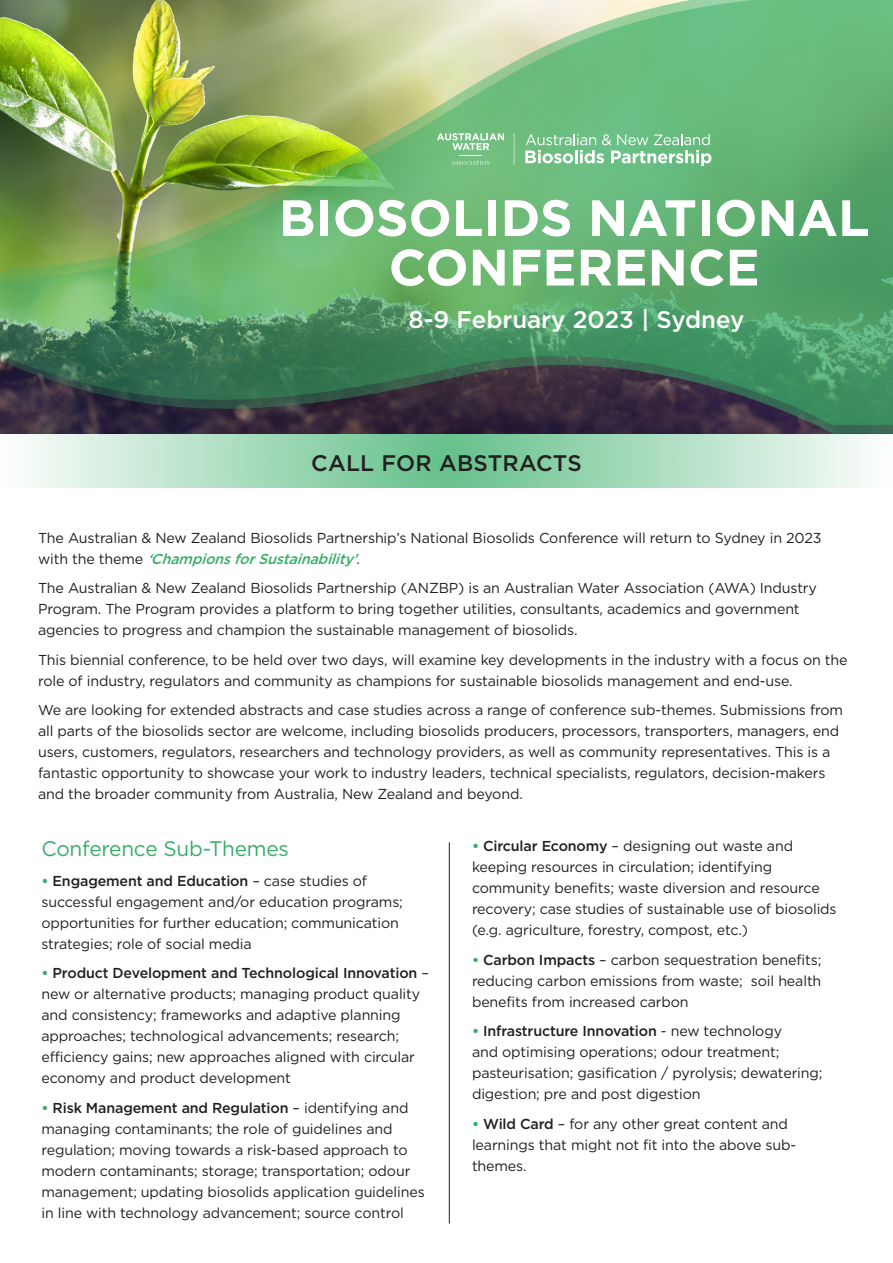
<style>
.page{position:relative;width:893px;height:1263px;background:#fff}
.page>*{position:absolute;margin:0;border:0;box-sizing:border-box;transform-origin:0 0}
.t1{font:700 51px/49.5px "Gotham";color:#fff;text-align:center}
.t2{font:500 24px "Gotham";color:#fff}
.t3{font:500 22.5px "Gotham";letter-spacing:.01em;color:#231f20}
.Main_Body{font:21px "Gotham";letter-spacing:-.01em;color:#37ae68}
.Main_Body-2{font:14.4px/21px "Gotham";letter-spacing:-.01em;color:#231f20}
.s1{font-weight:500;font-style:italic;color:#37ae68}
.s2{font-weight:700;color:#37ae68}
.s3{font-weight:500}
</style>
<div class="page">
<svg style="left:27px;top:434px;width:840px;height:54px;background:#acddc0"></svg>
<img style="left:0;top:0;width:893px;height:434px">
<svg style="left:437px;top:133px;width:67px;height:17px"></svg>
<svg style="left:451px;top:156px;width:39px;height:9px"></svg>
<svg style="left:525px;top:134px;width:186px;height:32px"></svg>
<svg style="left:514px;top:133px;width:1px;height:32px"></svg>
<hr style="left:449px;top:843px;width:1px;height:380px;background:#231f20">
<p class="t1" style="left:279px;top:193px;width:592px">BIOSOLIDS NATIONAL<br>CONFERENCE</p>
<p class="t2" style="left:409px;top:304px;width:337px">8-9 February 2023 | Sydney</p>
<p class="t3" style="left:311px;top:449px;width:272px">CALL FOR ABSTRACTS</p>
<p class="Main_Body-2" style="left:38px;top:527px;width:785px">The Australian &amp; New Zealand Biosolids Partnership’s National Biosolids Conference will return to Sydney in 2023 w i t h t h e t h e m e <span class="s1">‘ChampionsforSustainability’</span>.</p>
<p class="Main_Body-2" style="left:38px;top:577px;width:780px">The Australian &amp; New Zealand Biosolids Partnership (ANZBP) is an Australian Water Association (AWA) Industry<br>Program. The Program provides a platform to bring together utilities, consultants, academics and government agencies to progress and champion the sustainable management of biosolids.</p>
<p class="Main_Body-2" style="left:38px;top:649px;width:811px">This biennial conference, to be held over two days, will examine key developments in the industry with a focus on the role of industry, regulators and community as champions for sustainable biosolids management and end-use.</p>
<p class="Main_Body-2" style="left:38px;top:699px;width:806px">We are looking for extended abstracts and case studies across a range of conference sub-themes. Submissions from all parts of the biosolids sector are welcome, including biosolids producers, processors, transporters, managers, end users, customers, regulators, researchers and technology providers, as well as community representatives. This is a fantastic opportunity to showcase your work to industry leaders, technical specialists, regulators, decision-makers and the broader community from Australia, New Zealand and beyond.</p>
<p class="Main_Body" style="left:41px;top:835px;width:249px">Conference Sub-Themes</p>
<p class="Main_Body-2" style="left:41px;top:870px;width:363px"><span class="s2">•</span> <span class="s3">Engagement and Education</span> – case studies of successful engagement and/or education programs; opportunities for further education; communication strategies; role of social media</p>
<p class="Main_Body-2" style="left:41px;top:962px;width:389px"><span class="s2">•</span> <span class="s3">Product Development and Technological Innovation</span> – new or alternative products; managing product quality and consistency; frameworks and adaptive planning approaches; technological advancements; research; efficiency gains; new approaches aligned with circular economy and product development</p>
<p class="Main_Body-2" style="left:41px;top:1097px;width:385px"><span class="s2">•</span> <span class="s3">Risk Management and Regulation</span> – identifying and managing contaminants; the role of guidelines and regulation; moving towards a risk-based approach to modern contaminants; storage; transportation; odour management; updating biosolids application guidelines in line with technology advancement; source control</p>
<p class="Main_Body-2" style="left:472px;top:835px;width:366px"><span class="s2">•</span> <span class="s3">Circular Economy</span> – designing out waste and keeping resources in circulation; identifying community benefits; waste diversion and resource recovery; case studies of sustainable use of biosolids (e.g. agriculture, forestry, compost, etc.)</p>
<p class="Main_Body-2" style="left:472px;top:949px;width:351px;text-align:justify"><span class="s2">•</span> <span class="s3">Carbon Impacts</span> – carbon sequestration benefits; reducing carbon emissions from waste; soil health benefits from increased carbon</p>
<p class="Main_Body-2" style="left:472px;top:1020px;width:352px"><span class="s2">•</span> <span class="s3">Infrastructure Innovation</span> - new technology<br>and optimising operations; odour treatment; pasteurisation; gasification / pyrolysis; dewatering; digestion; pre and post digestion</p>
<p class="Main_Body-2" style="left:472px;top:1113px;width:326px"><span class="s2">•</span> <span class="s3">Wild Card</span> – for any other great content and learnings that might not fit into the above sub&shy;themes.</p>
</div>
